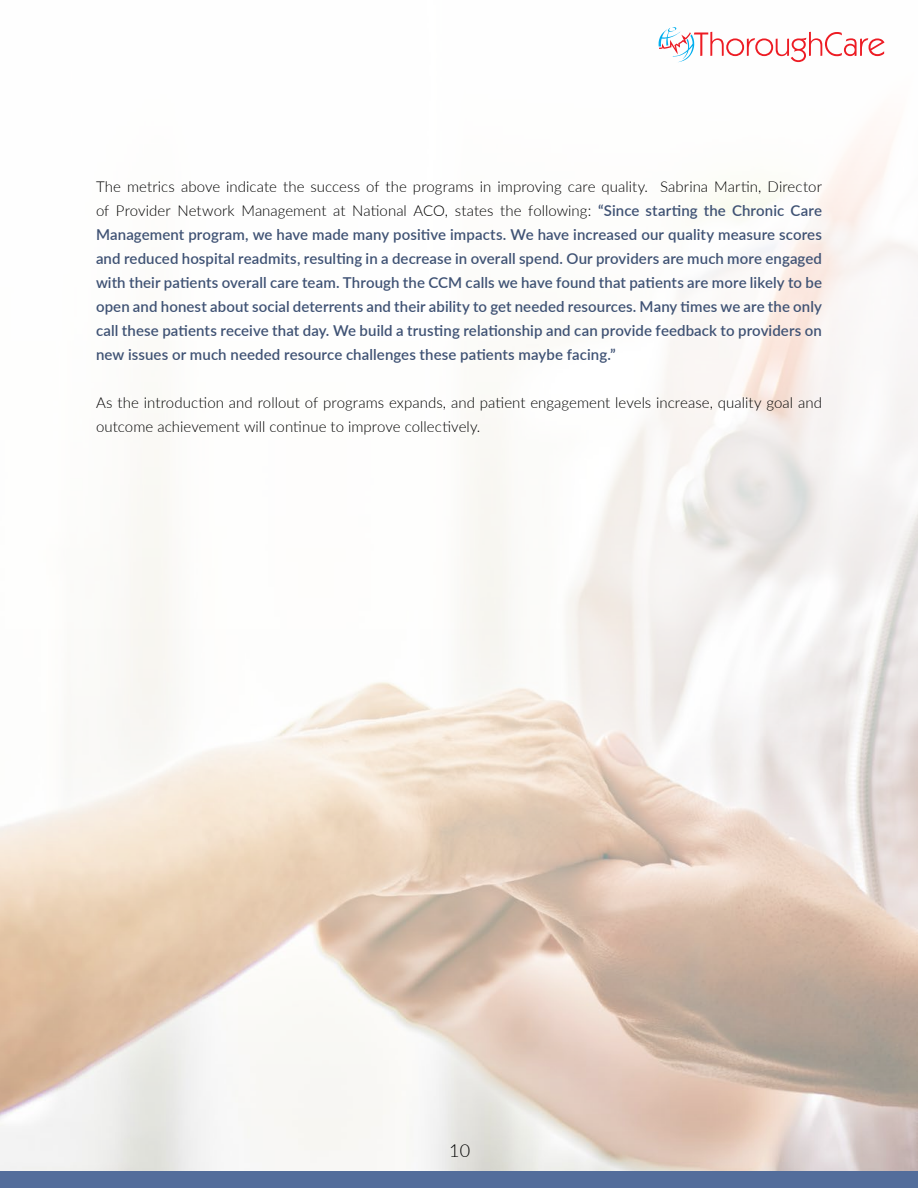
<style>
.page{position:relative;width:918px;height:1188px;background:#fff}
.page>*{position:absolute;margin:0;border:0;box-sizing:border-box;transform-origin:0 0}
.t1{font:300 18px "Lato";color:#000}
.t2{font:600 15px/24px "Lato";letter-spacing:.01em;color:#3f5274;text-align:justify}
.t3{font:300 15px/24px "Lato";letter-spacing:.005em;color:#000}
.s1{font-weight:300;color:#000}
</style>
<div class="page">
<img style="left:0;top:62px;width:918px;height:1110px">
<svg style="left:658px;top:27px;width:227px;height:35px"></svg>
<div style="left:0;top:1172px;width:918px;height:16px;background:#536d9b"></div>
<p class="t2" style="left:96px;top:174px;width:728px"><span class="s1">The metrics above indicate the success of the programs in improving care quality. Sabrina Martin, Director of Provider Network Management at National ACO, states the following:</span> “Since starting the Chronic Care Management program, we have made many positive impacts. We have increased our quality measure scores and reduced hospital readmits, resulting in a decrease in overall spend. Our providers are much more engaged with their patients overall care team. Through the CCM calls we have found that patients are more likely to be open and honest about social deterrents and their ability to get needed resources. Many times we are the only call these patients receive that day. We build a trusting relationship and can provide feedback to providers on new issues or much needed resource challenges these patients maybe facing.”</p>
<p class="t3" style="left:96px;top:390px;width:727px">As the introduction and rollout of programs expands, and patient engagement levels increase, quality goal and outcome achievement will continue to improve collectively.</p>
<p class="t1" style="left:449px;top:1138px;width:22px">10</p>
</div>
